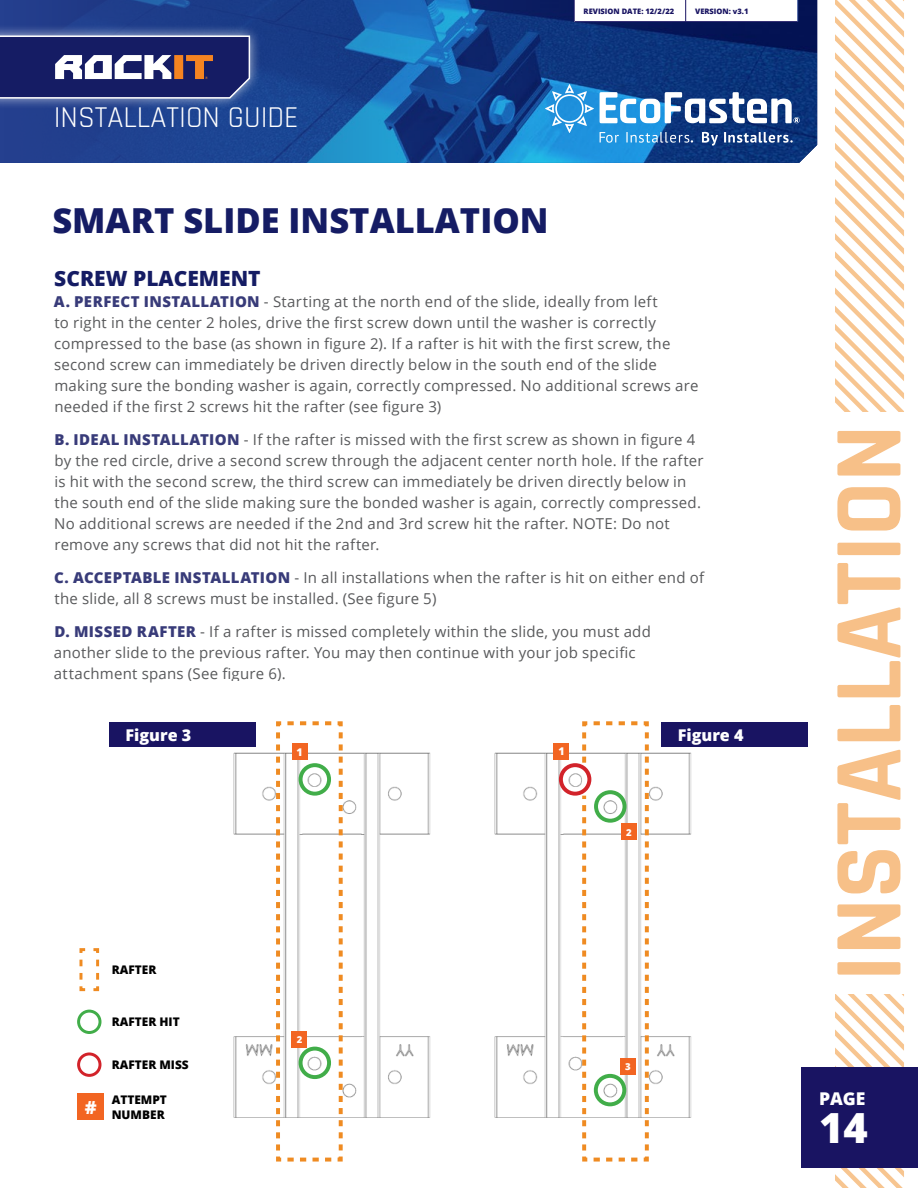
<style>
.page{position:relative;width:918px;height:1188px;background:#fff}
.page>*{position:absolute;margin:0;border:0;box-sizing:border-box;transform-origin:0 0}
.t1{font:700 97.95px "Rajdhani";color:#f7c088}
.t2{font:800 41.55px "Open Sans";color:#fff}
.t3{font:800 34.5px "Open Sans";color:#151c64}
.t4{font:30px "Rajdhani";color:#fff}
.t5{font:800 21px "Open Sans";color:#151c64}
.t6{font:800 17.55px "Open Sans";color:#fff}
.t7{font:800 16.2px "Open Sans";color:#fff}
.t8{font:15px/21px "Open Sans";letter-spacing:.015em;color:#58595b}
.t9{font:800 11.85px/14.2px "Open Sans";color:#000;text-align:right}
.t10{font:800 10.65px "Open Sans";color:#fff}
.t11{font:800 9.6px "Open Sans";color:#fff}
.t12{font:800 7.5px "Open Sans";color:#191462}
.s1{font-weight:800;color:#383b79}
</style>
<div class="page">
<svg style="left:0;top:0;width:817px;height:163px;background:#164790"></svg>
<div style="left:574px;top:0;width:224px;height:22px;background:#fff"></div>
<hr style="left:575px;top:21px;width:223px;height:1px;background:#191462">
<svg style="left:797px;top:0;width:1px;height:22px"></svg>
<svg style="left:685px;top:0;width:1px;height:22px"></svg>
<svg style="left:574px;top:0;width:1px;height:22px"></svg>
<div style="left:0;top:25px;width:261px;height:84px;background:#fff;opacity:.75"></div>
<svg style="left:0;top:35px;width:251px;height:64px;background:#45477d"></svg>
<svg style="left:600px;top:132px;width:193px;height:14px;background:#4376b0"></svg>
<svg style="left:545px;top:84px;width:49px;height:49px;background:#45a1de"></svg>
<svg style="left:600px;top:92px;width:200px;height:31px"></svg>
<svg style="left:835px;top:0;width:69px;height:1188px"></svg>
<div style="left:815px;top:412px;width:103px;height:581px;background:#fff"></div>
<div style="left:801px;top:1067px;width:117px;height:101px;background:#191462"></div>
<img style="left:188px;top:722px;width:243px;height:396px">
<svg style="left:274px;top:721px;width:71px;height:441px"></svg>
<img style="left:494px;top:722px;width:280px;height:396px">
<svg style="left:580px;top:721px;width:71px;height:441px"></svg>
<div style="left:559px;top:763px;width:32px;height:33px;border:4px solid #d2232a;border-radius:50%"></div>
<div style="left:77px;top:1010px;width:24px;height:24px;border:3px solid #41ad49;border-radius:50%"></div>
<svg style="left:79px;top:948px;width:21px;height:44px"></svg>
<div style="left:77px;top:1052px;width:24px;height:25px;border:3px solid #d2232a;border-radius:50%"></div>
<div style="left:109px;top:723px;width:147px;height:24px;background:#191462"></div>
<div style="left:662px;top:723px;width:146px;height:24px;background:#191462"></div>
<div style="left:77px;top:1094px;width:27px;height:26px;background:#f26522"></div>
<div style="left:292px;top:743px;width:16px;height:17px;background:#f26522"></div>
<div style="left:554px;top:743px;width:15px;height:17px;background:#f26522"></div>
<div style="left:621px;top:824px;width:16px;height:16px;background:#f26522"></div>
<div style="left:292px;top:1031px;width:15px;height:17px;background:#f26522"></div>
<div style="left:620px;top:1058px;width:16px;height:17px;background:#f26522"></div>
<h3 class="t4" style="left:54px;top:100px;width:247px">INSTALLATION GUIDE</h3>
<p class="t12" style="left:584px;top:5px;width:92px">REVISION DATE: 12/2/22</p>
<p class="t12" style="left:695px;top:5px;width:55px">VERSION: v3.1</p>
<h3 class="t3" style="left:52px;top:194px;width:498px">SMART SLIDE INSTALLATION</h3>
<h3 class="t5" style="left:54px;top:262px;width:208px">SCREW PLACEMENT</h3>
<p class="t8" style="left:54px;top:291px;width:646px"><span class="s1">A. PERFECT INSTALLATION</span> - Starting at the north end of the slide, ideally from left<br>to right in the center 2 holes, drive the first screw down until the washer is correctly compressed to the base (as shown in figure 2). If a rafter is hit with the first screw, the second screw can immediately be driven directly below in the south end of the slide making sure the bonding washer is again, correctly compressed. No additional screws are needed if the first 2 screws hit the rafter (see figure 3)</p>
<p class="t8" style="left:54px;top:429px;width:651px"><span class="s1">B. IDEAL INSTALLATION</span> - If the rafter is missed with the first screw as shown in figure 4 by the red circle, drive a second screw through the adjacent center north hole. If the rafter is hit with the second screw, the third screw can immediately be driven directly below in the south end of the slide making sure the bonded washer is again, correctly compressed.<br>No additional screws are needed if the 2nd and 3rd screw hit the rafter. NOTE: Do not remove any screws that did not hit the rafter.</p>
<p class="t8" style="left:54px;top:567px;width:651px"><span class="s1">C. ACCEPTABLE INSTALLATION</span> - In all installations when the rafter is hit on either end of the slide, all 8 screws must be installed. (See figure 5)</p>
<p class="t8" style="left:54px;top:621px;width:599px"><span class="s1">D. MISSED RAFTER</span> - If a rafter is missed completely within the slide, you must add another slide to the previous rafter. You may then continue with your job specific attachment spans (See figure 6).</p>
<p class="t7" style="left:125px;top:723px;width:67px">Figure 3</p>
<p class="t7" style="left:678px;top:723px;width:67px">Figure 4</p>
<p class="t9" style="left:112px;top:962px;width:46px">RAFTER</p>
<p class="t9" style="left:112px;top:1014px;width:70px">RAFTER HIT</p>
<p class="t9" style="left:112px;top:1057px;width:79px">RAFTER MISS</p>
<p class="t9" style="left:85px;top:1092px;width:84px">ATTEMPT<br><sup>#</sup> NUMBER</p>
<p class="t10" style="left:296px;top:744px;width:8px">1</p>
<p class="t10" style="left:558px;top:743px;width:8px">1</p>
<p class="t11" style="left:626px;top:825px;width:7px">2</p>
<p class="t11" style="left:297px;top:1032px;width:7px">2</p>
<p class="t11" style="left:625px;top:1059px;width:7px">3</p>
<h1 class="t1" style="left:809px;top:981px;width:558px;rotate:-90deg">INSTALLATION</h1>
<p class="t6" style="left:819px;top:1086px;width:48px">PAGE</p>
<h2 class="t2" style="left:819px;top:1097px;width:50px">14</h2>
</div>
